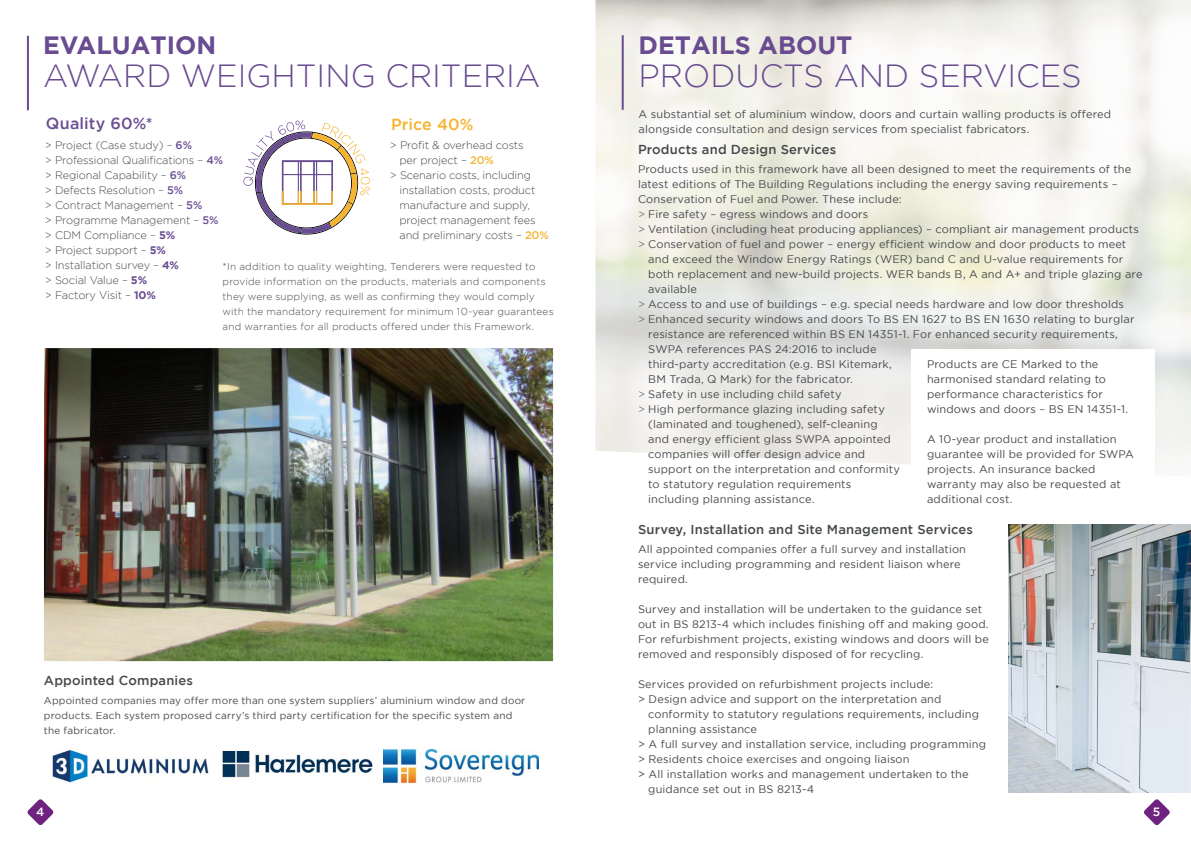
<style>
.page{position:relative;width:1191px;height:842px;background:#fff}
.page>*{position:absolute;margin:0;border:0;box-sizing:border-box;transform-origin:0 0}
.t1{font:300 32px "Gotham";color:#684b90}
.t2{font:700 25px "Gotham";color:#684b90}
.t3{font:500 16px "Gotham";letter-spacing:.01em;color:#694f93}
.t4{font:500 16px "Gotham";letter-spacing:.005em;color:#f5b32e}
.t5{font:500 13px "Gotham";letter-spacing:.01em;color:#46494c}
.t6{font:500 12px "Gotham";color:#fff}
.t7{font:11px/15px "Gotham";letter-spacing:.015em;color:#46494c}
.t8{font:300 11px/15px "Gotham";letter-spacing:-.01em;color:#46494c}
.t9{font:300 10px/15px "Gotham";letter-spacing:.015em;color:#46494c}
.t10{font:10px/15px "Gotham";letter-spacing:.02em;color:#46494c}
.s1{font-weight:500;color:#694f93}
.s2{font-weight:700;color:#694f93}
.s3{font-weight:500;color:#f5b32e}
.s4{font-weight:300}
</style>
<div class="page">
<hr style="left:621px;top:35px;width:2px;height:75px;background:#684b90">
<img style="left:1008px;top:524px;width:183px;height:268px">
<hr style="left:27px;top:36px;width:2px;height:74px;background:#684b90">
<img style="left:52px;top:749px;width:157px;height:34px">
<img style="left:219px;top:752px;width:153px;height:29px">
<img style="left:383px;top:750px;width:156px;height:34px">
<svg style="left:243px;top:120px;width:127px;height:115px"></svg>
<img style="left:44px;top:348px;width:509px;height:313px">
<svg style="left:1144px;top:799px;width:26px;height:26px"></svg>
<svg style="left:27px;top:799px;width:27px;height:26px"></svg>
<h2 class="t2" style="left:43px;top:30px;width:174px">EVALUATION</h2>
<h1 class="t1" style="left:43px;top:58px;width:499px">AWARD WEIGHTING CRITERIA</h1>
<h3 class="t3" style="left:46px;top:114px;width:108px">Quality 60%*</h3>
<h3 class="t4" style="left:391px;top:115px;width:84px">Price 40%</h3>
<p class="t8" style="left:45px;top:138px;width:180px">&gt; Project (Case study) – <span class="s1">6%<br></span>&gt; Professional Qualifications – <span class="s1">4% </span>&gt; Regional Capability – <span class="s1">6%<br></span>&gt; Defects Resolution – <span class="s1">5%<br></span>&gt; Contract Management – <span class="s1">5%<br></span>&gt; Programme Management – <span class="s1">5% </span>&gt; CDM Compliance – <span class="s2">5%<br></span>&gt; Project support – <span class="s2">5%<br></span>&gt; Installation survey – <span class="s2">4%<br></span>&gt; Social Value – <span class="s2">5%<br></span>&gt; Factory Visit – <span class="s2">10%</span></p>
<p class="t8" style="left:390px;top:137px;width:135px">&gt; Profit &amp; overhead costs</p>
<p class="t8" style="left:399px;top:152px;width:96px">per project – <span class="s3">20%</span></p>
<p class="t8" style="left:390px;top:167px;width:143px">&gt; Scenario costs, including</p>
<p class="t8" style="left:399px;top:182px;width:137px">installation costs, product</p>
<p class="t8" style="left:399px;top:197px;width:132px">manufacture and supply,</p>
<p class="t8" style="left:399px;top:212px;width:138px">project management fees</p>
<p class="t8" style="left:399px;top:227px;width:151px">and preliminary costs – <span class="s3">20%</span></p>
<p class="t9" style="left:223px;top:258px;width:332px">*In addition to quality weighting, Tenderers were requested to provide information on the products, materials and components they were supplying, as well as confirming they would comply with the mandatory requirement for minimum 10-year guarantees and warranties for all products offered under this Framework.</p>
<p class="t5" style="left:44px;top:673px;width:150px">Appointed Companies</p>
<p class="t10" style="left:44px;top:693px;width:483px">Appointed companies may offer more than one system suppliers’ aluminium window and door products. Each system proposed carry’s third party certification for the specific system and the fabricator.</p>
<h2 class="t2" style="left:638px;top:30px;width:215px">DETAILS ABOUT</h2>
<h1 class="t1" style="left:638px;top:58px;width:444px">PRODUCTS AND SERVICES</h1>
<p class="t7" style="left:638px;top:106px;width:474px">A substantial set of aluminium window, doors and curtain walling products is offered alongside consultation and design services from specialist fabricators.</p>
<p class="t5" style="left:638px;top:142px;width:200px">Products and Design Services</p>
<p class="t7" style="left:638px;top:162px;width:502px">Products used in this framework have all been designed to meet the requirements of the latest editions of The Building Regulations including the energy saving requirements – Conservation of Fuel and Power. These include:<br><span class="s4">&gt;</span> Fire safety – egress windows and doors<br><span class="s4">&gt;</span> Ventilation (including heat producing appliances) – compliant air management products <span class="s4">&gt;</span> Conservation of fuel and power – energy efficient window and door products to meet</p>
<p class="t7" style="left:648px;top:252px;width:476px">and exceed the Window Energy Ratings (WER) band C and U-value requirements for</p>
<p class="t7" style="left:648px;top:267px;width:496px">both replacement and new-build projects. WER bands B, A and A+ and triple glazing are</p>
<p class="t7" style="left:648px;top:282px;width:50px">available</p>
<p class="t7" style="left:638px;top:297px;width:487px"><span class="s4">&gt;</span> Access to and use of buildings – e.g. special needs hardware and low door thresholds</p>
<p class="t7" style="left:638px;top:312px;width:498px"><span class="s4">&gt;</span> Enhanced security windows and doors To BS EN 1627 to BS EN 1630 relating to burglar</p>
<p class="t7" style="left:648px;top:327px;width:471px">resistance are referenced within BS EN 14351-1. For enhanced security requirements,</p>
<p class="t7" style="left:648px;top:342px;width:230px">SWPA references PAS 24:2016 to include</p>
<p class="t7" style="left:648px;top:357px;width:245px">third-party accreditation (e.g. BSI Kitemark,</p>
<p class="t7" style="left:648px;top:372px;width:206px">BM Trada, Q Mark) for the fabricator.</p>
<p class="t7" style="left:638px;top:387px;width:205px"><span class="s4">&gt;</span> Safety in use including child safety</p>
<p class="t7" style="left:638px;top:402px;width:248px"><span class="s4">&gt;</span> High performance glazing including safety</p>
<p class="t7" style="left:648px;top:417px;width:231px">(laminated and toughened), self-cleaning</p>
<p class="t7" style="left:648px;top:432px;width:244px">and energy efficient glass SWPA appointed</p>
<p class="t7" style="left:648px;top:447px;width:218px">companies will offer design advice and</p>
<p class="t7" style="left:648px;top:462px;width:253px">support on the interpretation and conformity</p>
<p class="t7" style="left:648px;top:477px;width:205px">to statutory regulation requirements</p>
<p class="t7" style="left:648px;top:492px;width:168px">including planning assistance.</p>
<p class="t5" style="left:638px;top:522px;width:336px">Survey, Installation and Site Management Services</p>
<p class="t7" style="left:638px;top:541px;width:329px">All appointed companies offer a full survey and installation service including programming and resident liaison where required.</p>
<p class="t7" style="left:638px;top:601px;width:352px">Survey and installation will be undertaken to the guidance set out in BS 8213-4 which includes finishing off and making good.<br>For refurbishment projects, existing windows and doors will be removed and responsibly disposed of for recycling.</p>
<p class="t7" style="left:638px;top:676px;width:297px">Services provided on refurbishment projects include:</p>
<p class="t7" style="left:638px;top:691px;width:305px">&gt; Design advice and support on the interpretation and</p>
<p class="t7" style="left:648px;top:706px;width:332px">conformity to statutory regulations requirements, including</p>
<p class="t7" style="left:648px;top:721px;width:110px">planning assistance</p>
<p class="t7" style="left:638px;top:736px;width:350px">&gt; A full survey and installation service, including programming</p>
<p class="t7" style="left:638px;top:751px;width:273px">&gt; Residents choice exercises and ongoing liaison</p>
<p class="t7" style="left:638px;top:766px;width:332px">&gt; All installation works and management undertaken to the</p>
<p class="t7" style="left:648px;top:781px;width:167px">guidance set out in BS 8213-4</p>
<p class="t7" style="left:927px;top:356px;width:203px">Products are CE Marked to the harmonised standard relating to performance characteristics for windows and doors – BS EN 14351-1.</p>
<p class="t7" style="left:927px;top:431px;width:208px">A 10-year product and installation guarantee will be provided for SWPA projects. An insurance backed warranty may also be requested at additional cost.</p>
<p class="t6" style="left:36px;top:805px;width:10px">4</p>
<p class="t6" style="left:1153px;top:805px;width:9px">5</p>
</div>
